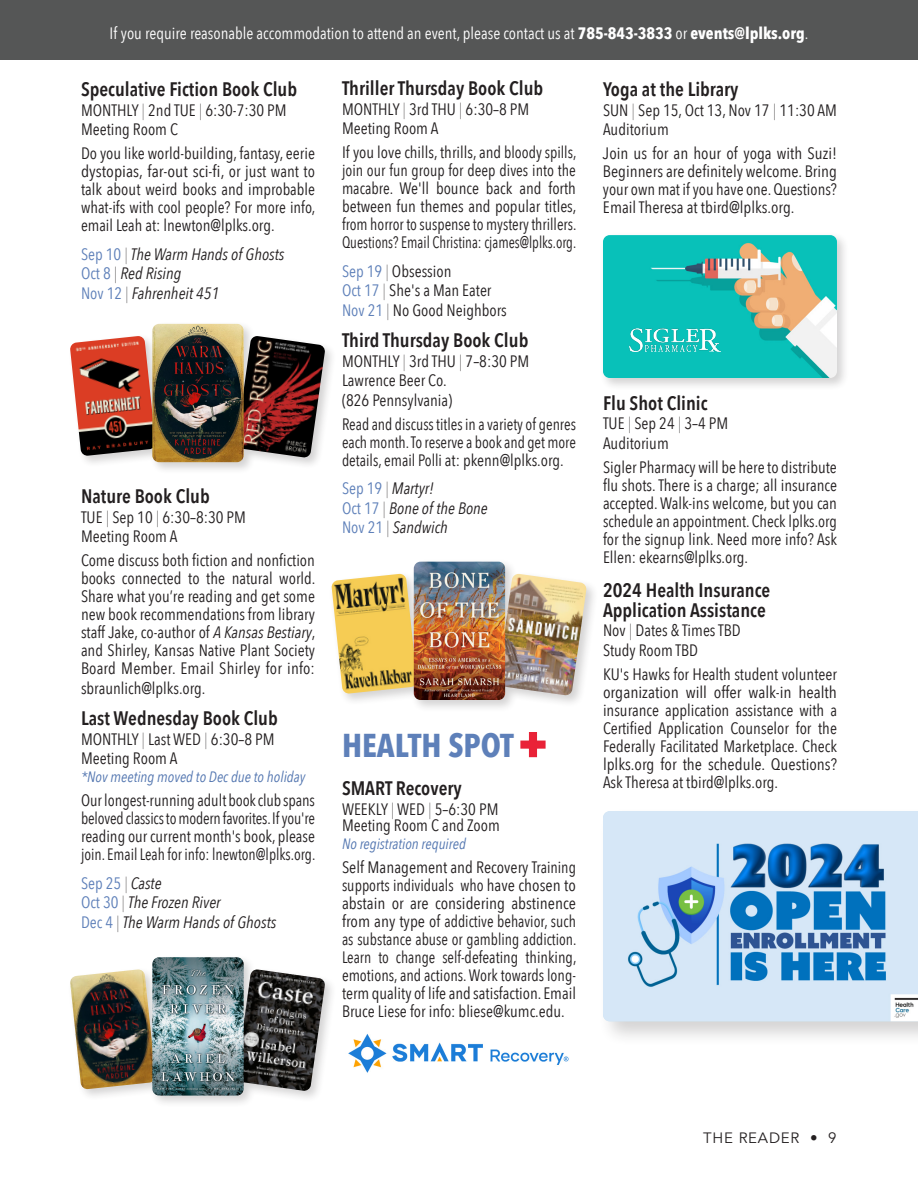
<style>
.page{position:relative;width:918px;height:1188px;background:#fff}
.page>*{position:absolute;margin:0;border:0;box-sizing:border-box;transform-origin:0 0}
.t1{font:700 33px "Avenir Next Condensed";color:#5e80b9}
.Events___description{font:600 19.5px "Avenir Next Condensed";color:#231f20}
.Events___description-2{font:16.5px/18px "Avenir Next Condensed";color:#231f20;text-align:justify}
.Events___description-3{font:italic 16.5px "Avenir Next Condensed";color:#231f20}
.Events___description-4{font:16.5px/18px "Avenir Next Condensed";color:#231f20;text-align:justify;scale:1.07 1}
.Events___description-5{font:16.5px "Avenir Next Condensed";color:#231f20;scale:.94 1}
.t2{font:16.5px "Avenir Next Condensed";color:#fff}
.Events___description-6{font:16.5px "Avenir Next Condensed";color:#231f20;scale:.95 1}
.Events___description-7{font:16.5px "Avenir Next Condensed";color:#5e80b9}
.t3{font:italic 15px "Avenir Next Condensed";color:#5376b0}
.t4{font:15px "Avenir";letter-spacing:.05em;color:#231f20}
.s1{font-weight:700}
.s2{font-weight:200}
.s3{font-style:normal;color:#5e80b9}
.s4{font-weight:200;font-style:normal}
.s5{font-style:italic}
.s6{font-weight:200;color:#231f20}
.s7{font-style:italic;color:#231f20}
.s8{color:#5e80b9}
.s9{font-family:"Avenir";font-weight:900;font-size:40.5px;color:#e72337}
</style>
<div class="page">
<div style="left:0;top:0;width:918px;height:60px;background:#555656"></div>
<div style="left:68px;top:321px;width:269px;height:154px;background:#231f20;opacity:.2"></div>
<img style="left:244px;top:336px;width:81px;height:122px">
<img style="left:70px;top:336px;width:82px;height:120px">
<img style="left:152px;top:324px;width:92px;height:138px">
<div style="left:67px;top:954px;width:271px;height:155px;background:#231f20;opacity:.2"></div>
<img style="left:244px;top:969px;width:81px;height:122px">
<img style="left:70px;top:969px;width:82px;height:120px">
<img style="left:152px;top:957px;width:92px;height:139px">
<div style="left:329px;top:558px;width:270px;height:155px;background:#231f20;opacity:.2"></div>
<img style="left:505px;top:574px;width:82px;height:122px">
<img style="left:331px;top:574px;width:83px;height:120px">
<img style="left:414px;top:562px;width:91px;height:138px">
<img style="left:348px;top:1034px;width:221px;height:39px">
<div style="left:600px;top:232px;width:250px;height:159px;background:#231f20;opacity:.2"></div>
<img style="left:603px;top:235px;width:234px;height:143px">
<img style="left:629px;top:328px;width:92px;height:24px">
<div style="left:598px;top:806px;width:320px;height:241px;background:#231f20;opacity:.2"></div>
<img style="left:603px;top:811px;width:315px;height:210px">
<p class="t2" style="left:110px;top:19px;width:700px">If you require reasonable accommodation to attend an event, please contact us at <span class="s1">785-843-3833</span> or <span class="s1">events@lplks.org</span>.</p>
<p class="Events___description" style="left:81px;top:72px;width:218px">Speculative Fiction Book Club</p>
<p class="Events___description-2" style="left:81px;top:100px;width:207px">MONTHLY <span class="s2">|</span> 2nd TUE <span class="s2">|</span> 6:30-7:30 PM</p>
<p class="Events___description-2" style="left:81px;top:120px;width:98px">Meeting Room C</p>
<p class="Events___description-2" style="left:81px;top:144px;width:236px">Do you like world-building, fantasy, eerie</p>
<p class="Events___description-4" style="left:81px;top:162px;width:221px">dystopias, far-out sci-fi, or just want to talk about weird books and improbable what-ifs with cool people? For more info, email Leah at: lnewton@lplks.org.</p>
<p class="Events___description-3" style="left:81px;top:244px;width:205px"><span class="s3">Sep 10</span> <span class="s4">|</span> The Warm Hands of Ghosts</p>
<p class="Events___description-3" style="left:81px;top:263px;width:102px"><span class="s3">Oct 8</span> <span class="s4">|</span> Red Rising</p>
<p class="Events___description-3" style="left:81px;top:283px;width:140px"><span class="s3">Nov 12</span> <span class="s4">|</span> Fahrenheit 451</p>
<p class="Events___description" style="left:81px;top:480px;width:130px">Nature Book Club</p>
<p class="Events___description-2" style="left:81px;top:507px;width:167px">TUE <span class="s2">|</span> Sep 10 <span class="s2">|</span> 6:30–8:30 PM</p>
<p class="Events___description-2" style="left:81px;top:527px;width:98px">Meeting Room A</p>
<p class="Events___description-2" style="left:81px;top:551px;width:236px">Come discuss both fiction and nonfiction books connected to the natural world.<br>Share what you’re reading and get some new book recommendations from library staff Jake, co-author of <span class="s5">A Kansas Bestiary</span>, and Shirley, Kansas Native Plant Society Board Member. Email Shirley for info:</p>
<p class="Events___description-2" style="left:81px;top:678px;width:126px">sbraunlich@lplks.org.</p>
<p class="Events___description" style="left:81px;top:702px;width:198px">Last Wednesday Book Club</p>
<p class="Events___description-2" style="left:81px;top:729px;width:195px">MONTHLY <span class="s2">|</span> Last WED <span class="s2">|</span> 6:30–8 PM</p>
<p class="Events___description-2" style="left:81px;top:749px;width:98px">Meeting Room A</p>
<p class="t3" style="left:81px;top:768px;width:226px">*Nov meeting moved to Dec due to holiday</p>
<p class="Events___description-2" style="left:81px;top:791px;width:236px">Our longest-running adult book club spans</p>
<p class="Events___description-5" style="left:81px;top:804px;width:250px">beloved classics to modern favorites. If you're</p>
<p class="Events___description-2" style="left:81px;top:827px;width:236px">reading our current month's book, please join. Email Leah for info: lnewton@lplks.org.</p>
<p class="Events___description-7" style="left:81px;top:869px;width:82px">Sep 25 <span class="s6">|</span> <span class="s7">Caste</span></p>
<p class="Events___description-3" style="left:81px;top:893px;width:141px"><span class="s3">Oct 30</span> <span class="s4">|</span> The Frozen River</p>
<p class="Events___description-3" style="left:81px;top:912px;width:197px"><span class="s3">Dec 4</span> <span class="s4">|</span> The Warm Hands of Ghosts</p>
<p class="Events___description" style="left:342px;top:72px;width:203px">Thriller Thursday Book Club</p>
<p class="Events___description-2" style="left:342px;top:99px;width:189px">MONTHLY <span class="s2">|</span> 3rd THU <span class="s2">|</span> 6:30–8 PM</p>
<p class="Events___description-2" style="left:342px;top:119px;width:98px">Meeting Room A</p>
<p class="Events___description-2" style="left:342px;top:143px;width:236px">If you love chills, thrills, and bloody spills, join our fun group for deep dives into the macabre. We'll bounce back and forth between fun themes and popular titles, from horror to suspense to mystery thrillers.<br>Questions? Email Christina: cjames@lplks.org.</p>
<p class="Events___description-2" style="left:342px;top:261px;width:111px"><span class="s8">Sep 19</span> <span class="s2">|</span> Obsession</p>
<p class="Events___description-2" style="left:342px;top:281px;width:151px"><span class="s8">Oct 17</span> <span class="s2">|</span> She's a Man Eater</p>
<p class="Events___description-2" style="left:342px;top:300px;width:166px"><span class="s8">Nov 21</span> <span class="s2">|</span> No Good Neighbors</p>
<p class="Events___description" style="left:342px;top:324px;width:188px">Third Thursday Book Club</p>
<p class="Events___description-2" style="left:342px;top:351px;width:189px">MONTHLY <span class="s2">|</span> 3rd THU <span class="s2">|</span> 7–8:30 PM</p>
<p class="Events___description-2" style="left:342px;top:371px;width:106px">Lawrence Beer Co.</p>
<p class="Events___description-2" style="left:342px;top:390px;width:112px">(826 Pennsylvania)</p>
<p class="Events___description-5" style="left:342px;top:410px;width:250px">Read and discuss titles in a variety of genres</p>
<p class="Events___description-5" style="left:342px;top:428px;width:250px">each month. To reserve a book and get more</p>
<p class="Events___description-6" style="left:342px;top:446px;width:235px">details, email Polli at: pkenn@lplks.org.</p>
<p class="Events___description-3" style="left:342px;top:478px;width:93px"><span class="s3">Sep 19</span> <span class="s4">|</span> Martyr!</p>
<p class="Events___description-3" style="left:342px;top:498px;width:147px"><span class="s3">Oct 17</span> <span class="s4">|</span> Bone of the Bone</p>
<p class="Events___description-3" style="left:342px;top:517px;width:107px"><span class="s3">Nov 21</span> <span class="s4">|</span> Sandwich</p>
<p class="t1" style="left:342px;top:725px;width:206px">HEALTH SPOT <span class="s9">+</span></p>
<p class="Events___description" style="left:342px;top:772px;width:121px">SMART Recovery</p>
<p class="Events___description-2" style="left:342px;top:799px;width:158px">WEEKLY <span class="s2">|</span> WED <span class="s2">|</span> 5–6:30 PM</p>
<p class="Events___description-2" style="left:342px;top:816px;width:159px">Meeting Room C and Zoom</p>
<p class="t3" style="left:342px;top:835px;width:125px">No registration required</p>
<p class="Events___description-2" style="left:342px;top:858px;width:236px">Self Management and Recovery Training supports individuals who have chosen to abstain or are considering abstinence from any type of addictive behavior, such as substance abuse or gambling addiction.<br>Learn to change self-defeating thinking, emotions, and actions. Work towards long-</p>
<p class="Events___description-2" style="left:342px;top:984px;width:236px">term quality of life and satisfaction. Email<br>Bruce Liese for info: bliese@kumc.edu.</p>
<p class="Events___description" style="left:603px;top:73px;width:137px">Yoga at the Library</p>
<p class="Events___description-2" style="left:603px;top:100px;width:235px">SUN <span class="s2">|</span> Sep 15, Oct 13, Nov 17 <span class="s2">|</span> 11:30 AM</p>
<p class="Events___description-2" style="left:603px;top:120px;width:67px">Auditorium</p>
<p class="Events___description-2" style="left:603px;top:144px;width:236px">Join us for an hour of yoga with Suzi!<br>Beginners are definitely welcome. Bring your own mat if you have one. Questions?</p>
<p class="Events___description-2" style="left:603px;top:198px;width:193px">Email Theresa at tbird@lplks.org.</p>
<p class="Events___description" style="left:603px;top:386px;width:106px">Flu Shot Clinic</p>
<p class="Events___description-2" style="left:603px;top:414px;width:127px">TUE <span class="s2">|</span> Sep 24 <span class="s2">|</span> 3–4 PM</p>
<p class="Events___description-2" style="left:603px;top:433px;width:67px">Auditorium</p>
<p class="Events___description-2" style="left:603px;top:457px;width:236px">Sigler Pharmacy will be here to distribute flu shots. There is a charge; all insurance accepted. Walk-ins welcome, but you can schedule an appointment. Check lplks.org for the signup link. Need more info? Ask Ellen: ekearns@lplks.org.</p>
<p class="Events___description" style="left:603px;top:573px;width:169px">2024 Health Insurance</p>
<p class="Events___description" style="left:603px;top:593px;width:164px">Application Assistance</p>
<p class="Events___description-2" style="left:603px;top:621px;width:139px">Nov <span class="s2">|</span> Dates &amp; Times TBD</p>
<p class="Events___description-2" style="left:603px;top:640px;width:97px">Study Room TBD</p>
<p class="Events___description-2" style="left:603px;top:664px;width:236px">KU's Hawks for Health student volunteer organization will offer walk-in health insurance application assistance with a Certified Application Counselor for the Federally Facilitated Marketplace. Check lplks.org for the schedule. Questions?<br>Ask Theresa at tbird@lplks.org.</p>
<p class="t4" style="left:703px;top:1129px;width:135px">THE READER • 9</p>
</div>
